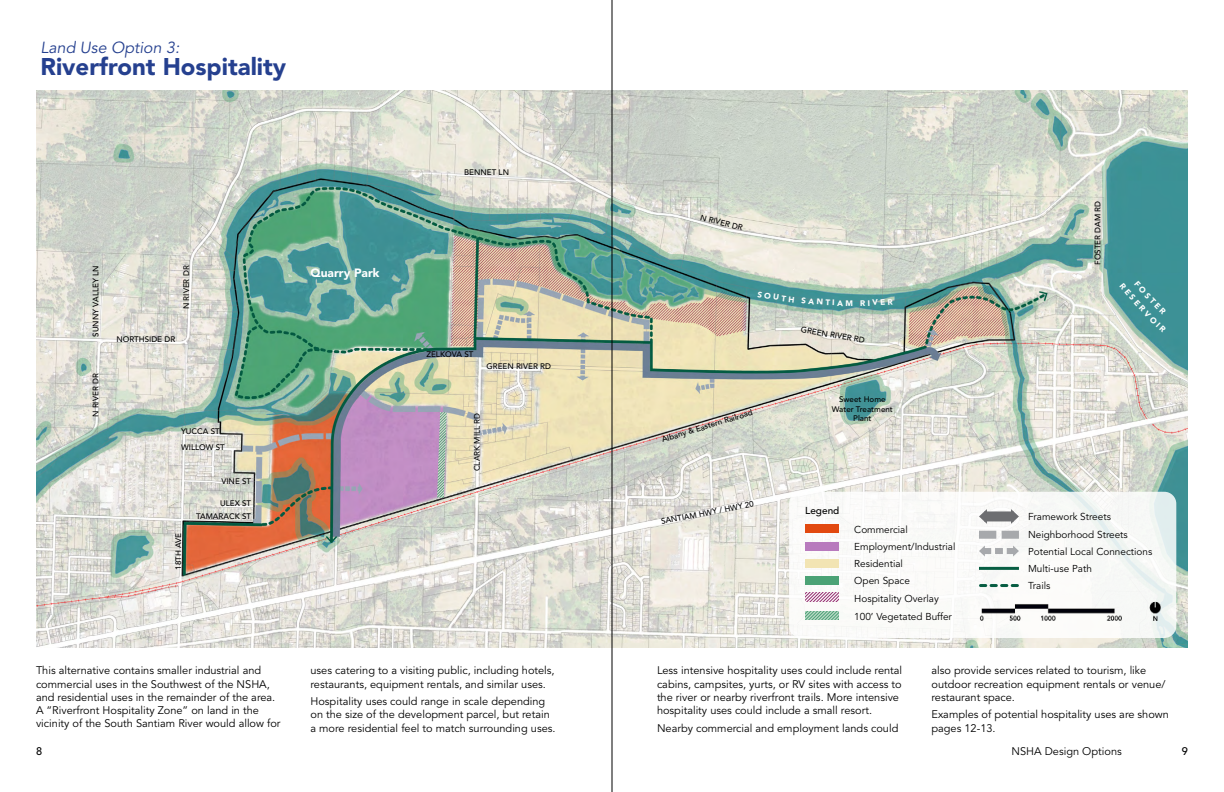
<style>
.page{position:relative;width:1224px;height:792px;background:#fff}
.page>*{position:absolute;margin:0;border:0;box-sizing:border-box;transform-origin:0 0}
.t1{font:900 24px "Avenir LT Std";color:#25408f}
.t2{font:16px "Avenir";color:#25408f}
.t3{font:900 12px "Avenir LT Std";color:#fff}
.t4{font:11px/13.2px "Avenir";color:#000}
.t5{font:500 11px "Avenir";color:#000}
.t6{font:10px/17.3px "Avenir";color:#000}
.t7{font:500 10px "Avenir";color:#000}
.t8{font:500 8px/9.6px "Avenir";color:#000;text-align:center}
.t9{font:900 8px "Avenir LT Std";color:#fff}
</style>
<div class="page">
<img style="left:36px;top:90px;width:1152px;height:558px">
<div style="left:789px;top:492px;width:387px;height:146px;background:#f9faf8;border-radius:12px"></div>
<svg style="left:805px;top:611px;width:33px;height:9px"></svg>
<svg style="left:805px;top:593px;width:33px;height:9px"></svg>
<img style="left:979px;top:600px;width:186px;height:25px">
<div style="left:805px;top:524px;width:33px;height:9px;background:#e24910"></div>
<div style="left:805px;top:542px;width:33px;height:8px;background:#b87abd"></div>
<div style="left:805px;top:559px;width:33px;height:9px;background:#f2e4b3"></div>
<div style="left:805px;top:576px;width:33px;height:9px;background:#4ba275"></div>
<div style="left:984px;top:511px;width:30px;height:10px;background:#6d6e71"></div>
<svg style="left:979px;top:509px;width:8px;height:15px"></svg>
<svg style="left:1011px;top:509px;width:8px;height:15px"></svg>
<svg style="left:979px;top:531px;width:40px;height:8px"></svg>
<svg style="left:979px;top:546px;width:40px;height:11px"></svg>
<hr style="left:979px;top:567px;width:40px;height:3px;background:#075d42">
<svg style="left:980px;top:584px;width:37px;height:3px"></svg>
<hr style="left:612px;top:0;width:1px;height:792px;background:#000">
<svg style="left:1120px;top:280px;width:47px;height:53px;background:#4b989a"></svg>
<svg style="left:757px;top:291px;width:37px;height:11px"></svg>
<svg style="left:801px;top:297px;width:42px;height:9px"></svg>
<svg style="left:861px;top:298px;width:32px;height:8px"></svg>
<h2 class="t2" style="left:40px;top:38px;width:143px">Land Use Option 3:</h2>
<h1 class="t1" style="left:40px;top:52px;width:247px">Riverfront Hospitality</h1>
<p class="t8" style="left:91px;top:337px;width:73px;rotate:-90deg">SUNNY VALLEY LN</p>
<p class="t8" style="left:91px;top:417px;width:45px;rotate:-90deg">N RIVER DR</p>
<p class="t8" style="left:182px;top:309px;width:45px;rotate:-90deg">N RIVER DR</p>
<p class="t8" style="left:116px;top:334px;width:60px">NORTHSIDE DR</p>
<p class="t8" style="left:181px;top:426px;width:40px">YUCCA ST</p>
<p class="t8" style="left:181px;top:442px;width:45px">WILLOW ST</p>
<p class="t8" style="left:221px;top:477px;width:31px">VINE ST</p>
<p class="t8" style="left:220px;top:498px;width:33px">ULEX ST</p>
<p class="t8" style="left:174px;top:570px;width:38px;rotate:-90deg">18TH AVE</p>
<p class="t8" style="left:196px;top:511px;width:56px">TAMARACK ST</p>
<p class="t3" style="left:310px;top:266px;width:71px">Quarry Park</p>
<p class="t8" style="left:464px;top:167px;width:46px">BENNET LN</p>
<p class="t8" style="left:426px;top:350px;width:49px">ZELKOVA ST</p>
<p class="t8" style="left:487px;top:362px;width:66px">GREEN RIVER RD</p>
<p class="t8" style="left:472px;top:471px;width:60px;rotate:-90deg">CLARK MILL RD</p>
<p class="t4" style="left:36px;top:664px;width:246px">This alternative contains smaller industrial and commercial uses in the Southwest of the NSHA, and residential uses in the remainder of the area.<br>A “Riverfront Hospitality Zone” on land in the vicinity of the South Santiam River would allow for</p>
<p class="t4" style="left:311px;top:664px;width:246px">uses catering to a visiting public, including hotels, restaurants, equipment rentals, and similar uses.</p>
<p class="t4" style="left:311px;top:695px;width:247px">Hospitality uses could range in scale depending on the size of the development parcel, but retain a more residential feel to match surrounding uses.</p>
<p class="t8" style="left:702px;top:213px;width:45px;rotate:14deg">N RIVER DR</p>
<p class="t8" style="left:661px;top:435px;width:96px;rotate:-17deg">Albany &amp; Eastern Railroad</p>
<p class="t8" style="left:660px;top:517px;width:96px;rotate:-11deg">SANTIAM HWY / HWY 20</p>
<p class="t9" style="left:845px;top:298px;width:9px">M</p>
<p class="t8" style="left:802px;top:325px;width:66px;rotate:9deg">GREEN RIVER RD</p>
<p class="t8" style="left:832px;top:395px;width:62px">Sweet Home<br>Water Treatment<br>Plant</p>
<p class="t7" style="left:805px;top:505px;width:36px">Legend</p>
<p class="t6" style="left:854px;top:521px;width:55px">Commercial</p>
<p class="t6" style="left:854px;top:538px;width:103px">Employment/Industrial<br>Residential<br>Open Space</p>
<p class="t6" style="left:854px;top:608px;width:99px">100’ Vegetated Buffer</p>
<p class="t6" style="left:854px;top:590px;width:86px">Hospitality Overlay</p>
<p class="t8" style="left:1093px;top:265px;width:66px;rotate:-90deg">FOSTER DAM RD</p>
<p class="t6" style="left:1028px;top:508px;width:126px">Framework Streets<br>Neighborhood Streets<br>Potential Local Connections<br>Multi-use Path<br>Trails</p>
<p class="t4" style="left:657px;top:664px;width:247px">Less intensive hospitality uses could include rental cabins, campsites, yurts, or RV sites with access to the river or nearby riverfront trails. More intensive hospitality uses could include a small resort.</p>
<p class="t4" style="left:657px;top:722px;width:243px">Nearby commercial and employment lands could</p>
<p class="t4" style="left:932px;top:664px;width:236px">also provide services related to tourism, like outdoor recreation equipment rentals or venue/ restaurant space.</p>
<p class="t4" style="left:932px;top:708px;width:239px">Examples of potential hospitality uses are shown pages 12-13.</p>
<p class="t5" style="left:36px;top:745px;width:8px">8</p>
<p class="t4" style="left:1012px;top:745px;width:112px">NSHA Design Options</p>
<p class="t5" style="left:1182px;top:745px;width:8px">9</p>
</div>
